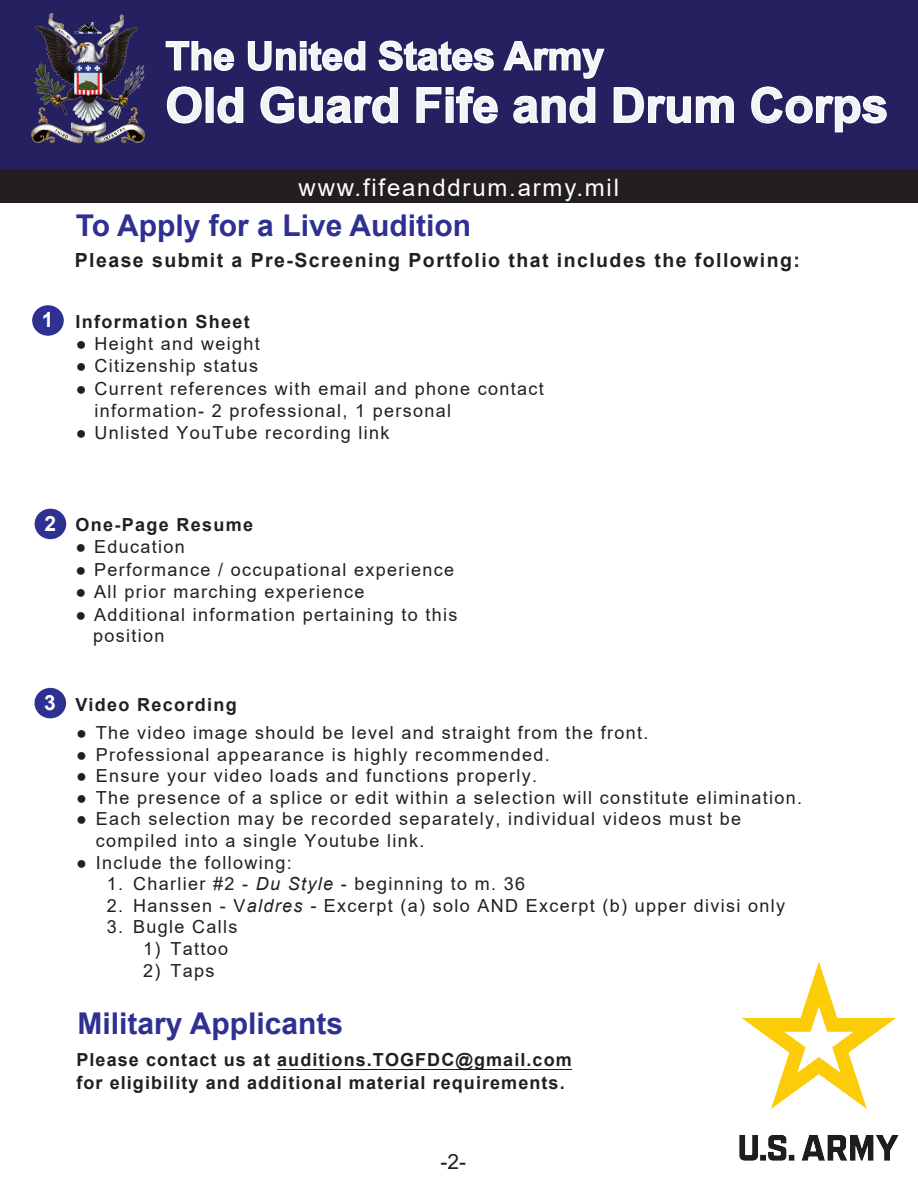
<style>
.page{position:relative;width:918px;height:1188px;background:#fff}
.page>*{position:absolute;margin:0;border:0;box-sizing:border-box;transform-origin:0 0}
.t1{font:700 48px "Arial";color:#f2f3f4}
.t2{font:700 39px "Arial";color:#f2f3f4}
.t3{font:700 30px "Arial";color:#2e3092}
.t4{font:24px "Arial";letter-spacing:.075em;color:#fff}
.t5{font:21px "Arial";color:#231f20}
.t6{font:700 21px "Arial";color:#fff}
.t7{font:700 19.5px "Arial";letter-spacing:.075em;color:#231f20}
.t8{font:18px/21.6px "Arial";letter-spacing:.075em;color:#231f20}
.t9{font:700 18px/22.5px "Arial";letter-spacing:.06em;color:#231f20}
.t10{font:18px "Arial";letter-spacing:.075em;color:#231f20}
.s1{font-style:inherit}
.s2{font-style:italic}
</style>
<div class="page">
<img style="left:740px;top:962px;width:158px;height:198px">
<div style="left:32px;top:305px;width:32px;height:31px;background:#2e3092;border-radius:50%"></div>
<div style="left:35px;top:509px;width:31px;height:30px;background:#2e3092;border-radius:50%"></div>
<div style="left:34px;top:688px;width:32px;height:30px;background:#2e3092;border-radius:50%"></div>
<div style="left:0;top:0;width:918px;height:169px;background:#252161"></div>
<svg style="left:166px;top:41px;width:69px;height:30px"></svg>
<svg style="left:247px;top:41px;width:119px;height:30px"></svg>
<svg style="left:378px;top:40px;width:116px;height:31px"></svg>
<svg style="left:503px;top:41px;width:102px;height:38px"></svg>
<svg style="left:166px;top:86px;width:36px;height:38px"></svg>
<div style="left:206px;top:87px;width:8px;height:36px;border:2px solid #fff"></div>
<svg style="left:217px;top:87px;width:27px;height:37px"></svg>
<svg style="left:260px;top:86px;width:138px;height:38px"></svg>
<svg style="left:416px;top:86px;width:82px;height:38px"></svg>
<svg style="left:513px;top:87px;width:83px;height:37px"></svg>
<svg style="left:613px;top:87px;width:121px;height:37px"></svg>
<svg style="left:751px;top:86px;width:136px;height:47px"></svg>
<div style="left:0;top:169px;width:918px;height:33px;background:#231f20"></div>
<img style="left:31px;top:13px;width:135px;height:131px">
<hr style="left:277px;top:1069px;width:295px;height:1px;background:#231f20">
<p class="t6" style="left:42px;top:305px;width:13px">1</p>
<h2 class="t2" style="left:166px;top:29px;width:440px">The United States Army</h2>
<h1 class="t1" style="left:166px;top:72px;width:724px">Old Guard Fife and Drum Corps</h1>
<h3 class="t4" style="left:299px;top:171px;width:322px">www.fifeanddrum.army.mil</h3>
<h3 class="t3" style="left:76px;top:204px;width:397px">To Apply for a Live Audition</h3>
<p class="t7" style="left:75px;top:246px;width:727px">Please submit a Pre-Screening Portfolio that includes the following:</p>
<p class="t9" style="left:75px;top:311px;width:176px">Information Sheet</p>
<p class="t8" style="left:76px;top:333px;width:185px">● Height and weight</p>
<p class="t10" style="left:76px;top:354px;width:184px"><span class="s1">●</span> Citizenship status</p>
<p class="t8" style="left:94px;top:378px;width:451px;text-indent:-19px">● Current <span class="s1">r</span>eferences with email and phone contact information- 2 professional, <span class="s1">1 personal</span></p>
<p class="t10" style="left:76px;top:420px;width:315px"><span class="s1">●</span> Unlisted YouTube recording link</p>
<p class="t6" style="left:44px;top:509px;width:13px">2</p>
<p class="t6" style="left:44px;top:688px;width:13px">3</p>
<p class="t9" style="left:75px;top:513px;width:179px">One-Page Resume</p>
<p class="t8" style="left:75px;top:536px;width:111px">● Education</p>
<p class="t8" style="left:75px;top:558px;width:380px">● Performance / <span class="s1">o</span>ccupational <span class="s1">e</span>xperience</p>
<p class="t8" style="left:75px;top:581px;width:290px">● All prior marching experience</p>
<p class="t8" style="left:93px;top:603px;width:366px;text-indent:-18px">● Additional information pertaining to this position</p>
<p class="t9" style="left:75px;top:693px;width:163px">Video Recording</p>
<p class="t8" style="left:76px;top:722px;width:574px">● The video image should be level and straight from the front.</p>
<p class="t8" style="left:76px;top:743px;width:475px">● Professional appearance is highly recommended.</p>
<p class="t8" style="left:76px;top:765px;width:463px">● Ensure your video loads and functions properly.</p>
<p class="t8" style="left:76px;top:787px;width:728px">● The presence of a splice or edit within a selection will constitute elimination.</p>
<p class="t8" style="left:96px;top:808px;width:647px;text-indent:-20px">● Each <span class="s1">selection</span> may be recorded separately, individual videos must be compiled into a single Youtube link.</p>
<p class="t8" style="left:76px;top:851px;width:217px">● Include the following:</p>
<p class="t8" style="left:107px;top:873px;width:420px"><span class="s1">1.</span> Charlier #2 - <span class="s2">Du Style</span> - beginning to m. 36</p>
<p class="t8" style="left:107px;top:895px;width:680px"><span class="s1">2.</span> Hanssen - V<span class="s2">aldres -</span> Excerpt (a) solo AND Excerpt (b) upper divisi only</p>
<p class="t8" style="left:107px;top:916px;width:132px"><span class="s1">3.</span> Bugle Calls</p>
<p class="t8" style="left:143px;top:938px;width:87px"><span class="s1">1)</span> Tattoo</p>
<p class="t8" style="left:143px;top:959px;width:73px"><span class="s1">2)</span> Taps</p>
<h3 class="t3" style="left:78px;top:1002px;width:267px">Military Applicants</h3>
<p class="t9" style="left:76px;top:1049px;width:497px">Please contact us at auditions.TOGFDC@gmail.com <span class="s1">for</span> eligibility and additional material <span class="s1">requirements</span>.</p>
<p class="t5" style="left:440px;top:1147px;width:27px">-2-</p>
</div>
